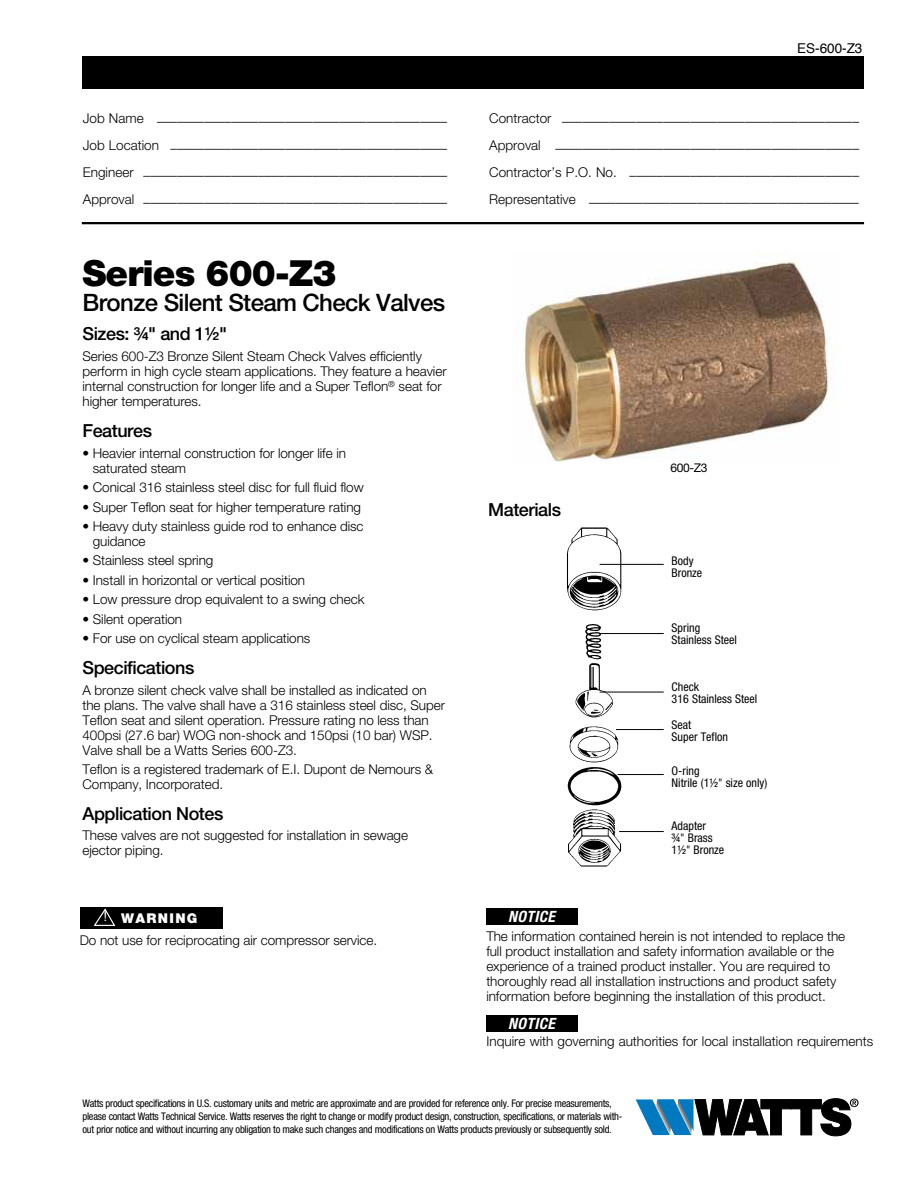
<style>
.page{position:relative;width:918px;height:1188px;background:#fff}
.page>*{position:absolute;margin:0;border:0;box-sizing:border-box;transform-origin:0 0}
.t1{font:900 36px "Helvetica Neue LT Std";letter-spacing:-.025em;color:#000}
.t2{font:500 24px "Helvetica Neue LT Std";letter-spacing:-.025em;color:#000}
.t3{font:500 18px "Helvetica Neue LT Std";letter-spacing:-.025em;color:#000}
.t4{font:italic 700 condensed 15.6px "Helvetica Neue LT Std";letter-spacing:.025em;color:#fff}
.t5{font:300 13.5px/15px "Helvetica Neue LT Std";letter-spacing:-.005em;color:#000}
.t6{font:13.5px "Helvetica";color:#000}
.t7{font:condensed 12px/12px "Helvetica Neue LT Std";color:#000}
.t8{font:12px "Helvetica Neue LT Std";color:#000}
.t9{font:condensed 10.5px/13.2px "Helvetica Neue LT Std";letter-spacing:-.025em;color:#000}
.s1{font-weight:900;color:#fff}
.s2{font-weight:300;font-stretch:normal}
</style>
<div class="page">
<img style="left:524px;top:260px;width:309px;height:201px">
<img style="left:567px;top:527px;width:72px;height:340px">
<hr style="left:600px;top:564px;width:64px;height:1px;background:#000">
<hr style="left:600px;top:633px;width:64px;height:1px;background:#000">
<hr style="left:600px;top:692px;width:64px;height:1px;background:#000">
<hr style="left:616px;top:729px;width:48px;height:1px;background:#000">
<hr style="left:618px;top:774px;width:46px;height:1px;background:#000">
<hr style="left:619px;top:831px;width:45px;height:1px;background:#000">
<div style="left:82px;top:57px;width:781px;height:32px;background:#000"></div>
<hr style="left:82px;top:222px;width:782px;height:2px;background:#000">
<div style="left:486px;top:1015px;width:91px;height:17px;background:#000"></div>
<div style="left:486px;top:908px;width:91px;height:17px;background:#000"></div>
<svg style="left:636px;top:1098px;width:223px;height:38px"></svg>
<div style="left:80px;top:907px;width:142px;height:22px;background:#000"></div>
<svg style="left:94px;top:908px;width:22px;height:18px"></svg>
<p class="t6" style="left:797px;top:37px;width:67px">ES-600-Z3</p>
<p class="t5" style="left:83px;top:113px;width:366px">Job Name –––––––––––––––––––––––––––––––––––––––––––</p>
<p class="t5" style="left:489px;top:113px;width:371px">Contractor ––––––––––––––––––––––––––––––––––––––––––––</p>
<p class="t5" style="left:83px;top:140px;width:366px">Job Location –––––––––––––––––––––––––––––––––––––––––</p>
<p class="t5" style="left:489px;top:140px;width:371px">Approval –––––––––––––––––––––––––––––––––––––––––––––</p>
<p class="t5" style="left:83px;top:168px;width:366px">Engineer –––––––––––––––––––––––––––––––––––––––––––––</p>
<p class="t5" style="left:489px;top:168px;width:371px">Contractor’s P.O. No. ––––––––––––––––––––––––––––––––––</p>
<p class="t5" style="left:83px;top:195px;width:366px">Approval –––––––––––––––––––––––––––––––––––––––––––––</p>
<p class="t5" style="left:489px;top:195px;width:371px">Representative ––––––––––––––––––––––––––––––––––––––––</p>
<h1 class="t1" style="left:82px;top:252px;width:256px">Series 600-Z3</h1>
<h2 class="t2" style="left:82px;top:289px;width:364px">Bronze Silent Steam Check Valves</h2>
<h3 class="t3" style="left:82px;top:323px;width:146px">Sizes: ¾" and 1½"</h3>
<p class="t5" style="left:82px;top:349px;width:366px">Series 600-Z3 Bronze Silent Steam Check Valves efficiently perform in high cycle steam applications. They feature a heavier internal construction for longer life and a Super Teflon<sup>®</sup> seat for higher temperatures.</p>
<h3 class="t3" style="left:82px;top:420px;width:71px">Features</h3>
<p class="t5" style="left:93px;top:445px;width:255px;text-indent:-10px">• Heavier internal construction for longer life in saturated steam</p>
<p class="t5" style="left:82px;top:480px;width:283px">• Conical 316 stainless steel disc for full fluid flow</p>
<p class="t5" style="left:82px;top:499px;width:280px">• Super Teflon seat for higher temperature rating</p>
<p class="t5" style="left:93px;top:518px;width:272px;text-indent:-10px">• Heavy duty stainless guide rod to enhance disc guidance</p>
<p class="t5" style="left:82px;top:553px;width:132px">• Stainless steel spring</p>
<p class="t5" style="left:82px;top:572px;width:224px">• Install in horizontal or vertical position</p>
<p class="t5" style="left:82px;top:592px;width:283px">• Low pressure drop equivalent to a swing check</p>
<p class="t5" style="left:82px;top:611px;width:101px">• Silent operation</p>
<p class="t5" style="left:82px;top:631px;width:229px">• For use on cyclical steam applications</p>
<h3 class="t3" style="left:82px;top:657px;width:113px">Specifications</h3>
<p class="t5" style="left:82px;top:682px;width:364px">A bronze silent check valve shall be installed as indicated on the plans. The valve shall have a 316 stainless steel disc, Super Teflon seat and silent operation. Pressure rating no less than 400psi (27.6 bar) WOG non-shock and 150psi (10 bar) WSP.<br>Valve shall be a Watts Series 600-Z3.</p>
<p class="t5" style="left:82px;top:761px;width:352px">Teflon is a registered trademark of E.I. Dupont de Nemours &amp;<br>Company, Incorporated.</p>
<h3 class="t3" style="left:82px;top:803px;width:142px">Application Notes</h3>
<p class="t5" style="left:82px;top:828px;width:327px">These valves are not suggested for installation in sewage ejector piping.</p>
<p class="t5" style="left:80px;top:906px;width:299px;line-height:22.4px;text-indent:23px"><sup>!</sup> <span class="s1">WARNING<br></span>Do not use for reciprocating air compressor service.</p>
<h3 class="t3" style="left:488px;top:499px;width:74px">Materials</h3>
<p class="t4" style="left:508px;top:907px;width:48px">NOTICE</p>
<p class="t8" style="left:670px;top:460px;width:39px">600-Z3</p>
<p class="t7" style="left:672px;top:555px;width:32px">Body<br>Bronze</p>
<p class="t7" style="left:672px;top:622px;width:67px">Spring<br>Stainless Steel</p>
<p class="t7" style="left:672px;top:681px;width:87px">Check<br>316 Stainless Steel</p>
<p class="t7" style="left:672px;top:719px;width:58px">Seat<br>Super Teflon</p>
<p class="t7" style="left:672px;top:764px;width:97px">O-ring<br>Nitrile (1½<span class="s2">"</span> size only)</p>
<p class="t7" style="left:672px;top:820px;width:54px">Adapter<br>¾<span class="s2">"</span> Brass<br>1½<span class="s2">"</span> Bronze</p>
<p class="t5" style="left:486px;top:928px;width:360px">The information contained herein is not intended to replace the full product installation and safety information available or the experience of a trained product installer. You are required to thoroughly read all installation instructions and product safety information before beginning the installation of this product.</p>
<p class="t4" style="left:508px;top:1014px;width:48px">NOTICE</p>
<p class="t5" style="left:487px;top:1034px;width:388px">Inquire with governing authorities for local installation requirements</p>
<p class="t9" style="left:82px;top:1096px;width:542px">Watts product specifications in U.S. customary units and metric are approximate and are provided for reference only. For precise measurements, please contact Watts Technical Service. Watts reserves the right to change or modify product design, construction, specifications, or materials with&shy;out prior notice and without incurring any obligation to make such changes and modifications on Watts products previously or subsequently sold.</p>
</div>
